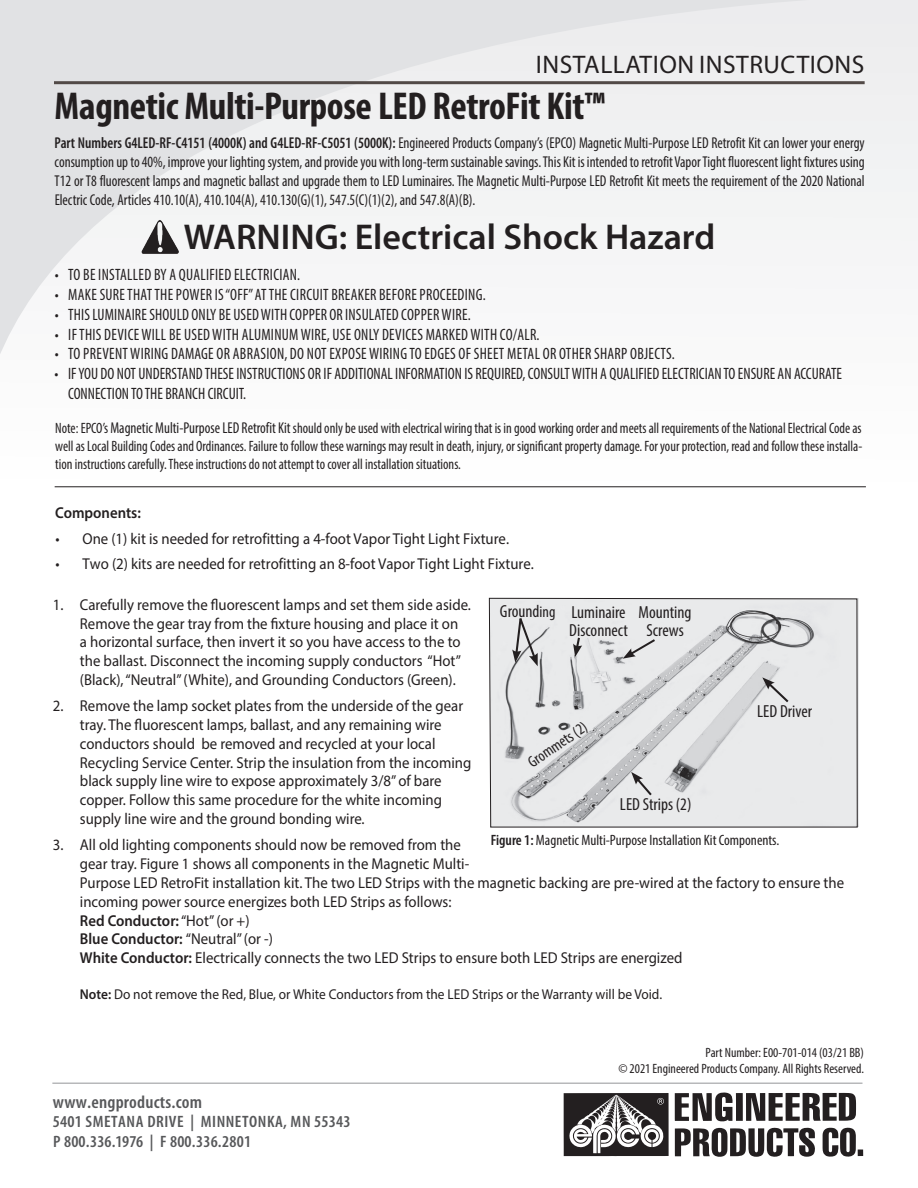
<style>
.page{position:relative;width:918px;height:1188px;background:#fff}
.page>*{position:absolute;margin:0;border:0;box-sizing:border-box;transform-origin:0 0}
._16_pt_subheads{font:700 condensed 39px "Myriad Pro";letter-spacing:-.01em;color:#231f20}
.t1{font:600 36px "Myriad Pro";color:#231f20}
.sidebar_subhead{font:25.5px "Myriad Pro";letter-spacing:.02em;color:#231f20}
.t2{font:600 condensed 18px "Myriad Pro";letter-spacing:.01em;color:#57585a;scale:1.05 1}
.t3{font:condensed 17.55px/18px "Myriad Pro";color:#231f20;text-align:center}
.t4{font:600 condensed 16.65px "Myriad Pro";letter-spacing:.01em;color:#57585a;scale:1.04 1}
.t5{font:condensed 16.5px/19.8px "Myriad Pro";letter-spacing:.015em;color:#231f20;scale:.94 1}
.t6{font:600 condensed 16.5px "Myriad Pro";letter-spacing:.03em;color:#57585a;scale:1.06 1}
.t7{font:condensed 16.05px "Myriad Pro";color:#231f20}
.t8{font:15.75px/18.9px "Myriad Pro";color:#231f20;scale:.94 1}
.body{font:condensed 15.75px/18.9px "Myriad Pro";color:#231f20;text-align:justify;scale:.94 1}
.t9{font:600 15.75px "Myriad Pro";color:#231f20;scale:.94 1}
.PRODUCT_NOTES{font:condensed 15px/18px "Myriad Pro";color:#231f20;text-align:justify;scale:.94 1}
.PRODUCT_NOTES-2{font:condensed 15px "Myriad Pro";color:#231f20}
.t10{font:14.25px "Myriad Pro";color:#231f20;scale:.94 1}
.t11{font:condensed 13.5px "Myriad Pro";color:#231f20}
.s1{font-weight:600}
.s2{font-size:15.75px}
.s3{font-size:16.05px}
.s4{font-size:16.65px}
.s5{font-size:16.5px}
</style>
<div class="page">
<svg style="left:0;top:0;width:918px;height:354px;fill:#f1f2f3"></svg>
<svg style="left:675px;top:1093px;width:188px;height:64px"></svg>
<svg style="left:564px;top:1093px;width:105px;height:63px"></svg>
<hr style="left:52px;top:1083px;width:810px;height:1px;background:#939598">
<hr style="left:54px;top:81px;width:811px;height:3px;background:#524a47">
<img style="left:141px;top:219px;width:38px;height:35px">
<svg style="left:488px;top:597px;width:370px;height:231px;background:#dcdddf"></svg>
<svg style="left:762px;top:677px;width:29px;height:27px"></svg>
<svg style="left:623px;top:637px;width:34px;height:22px"></svg>
<svg style="left:573px;top:635px;width:9px;height:22px"></svg>
<svg style="left:512px;top:616px;width:26px;height:50px"></svg>
<svg style="left:631px;top:772px;width:23px;height:26px"></svg>
<hr style="left:55px;top:486px;width:811px;height:1px;background:#231f20">
<p class="sidebar_subhead" style="left:536px;top:49px;width:330px">INSTALLATION INSTRUCTIONS</p>
<p class="_16_pt_subheads" style="left:55px;top:82px;width:552px">Magnetic Multi-Purpose LED RetroFit Kit™</p>
<p class="body" style="left:55px;top:133px;width:863px"><span class="s1">Part Numbers G4LED-RF-C4151 (4000K) and G4LED-RF-C5051 (5000K):</span> Engineered Products Company’s (EPCO) Magnetic Multi-Purpose LED Retrofit Kit can lower your energy consumption up to 40%, improve your lighting system, and provide you with long-term sustainable savings. This Kit is intended to retrofit Vapor Tight fluorescent light fixtures using T12 or T8 fluorescent lamps and magnetic ballast and upgrade them to LED Luminaires. The Magnetic Multi-Purpose LED Retrofit Kit meets the requirement of the 2020 National Electric Code, Articles 410.10(A), 410.104(A), 410.130(G)(1), 547.5(C)(1)(2), and 547.8(A)(B).</p>
<p class="t1" style="left:184px;top:214px;width:533px">WARNING: Electrical Shock Hazard</p>
<p class="t5" style="left:55px;top:265px;width:263px">• TO BE INSTALLED BY A QUALIFIED ELECTRICIAN.</p>
<p class="t5" style="left:55px;top:284px;width:460px">• MAKE SURE THAT THE POWER IS “OFF” AT THE CIRCUIT BREAKER BEFORE PROCEEDING.</p>
<p class="t5" style="left:55px;top:304px;width:444px">• THIS LUMINAIRE SHOULD ONLY BE USED WITH COPPER OR INSULATED COPPER WIRE.</p>
<p class="t5" style="left:55px;top:324px;width:517px">• IF THIS DEVICE WILL BE USED WITH ALUMINUM WIRE, USE ONLY DEVICES MARKED WITH CO/ALR.</p>
<p class="t5" style="left:55px;top:344px;width:661px">• TO PREVENT WIRING DAMAGE OR ABRASION, DO NOT EXPOSE WIRING TO EDGES OF SHEET METAL OR OTHER SHARP OBJECTS.</p>
<p class="t5" style="left:68px;top:364px;width:825px;text-indent:-13px">• IF YOU DO NOT UNDERSTAND THESE INSTRUCTIONS OR IF ADDITIONAL INFORMATION IS REQUIRED, CONSULT WITH A QUALIFIED ELECTRICIAN TO ENSURE AN ACCURATE<br>CONNECTION TO THE BRANCH CIRCUIT.</p>
<p class="PRODUCT_NOTES" style="left:55px;top:419px;width:860px">Note: EPCO’s <span class="s2">Magnetic Multi-Purpose LED Retrofit Kit</span> should only be used with electrical wiring that is in good working order and meets all requirements of the National Electrical Code as well as Local Building Codes and Ordinances. Failure to follow these warnings may result in death, injury, or significant property damage. For your protection, read and follow these installa&shy;tion instructions carefully. These instructions do not attempt to cover all installation situations.</p>
<p class="t9" style="left:55px;top:503px;width:93px">Components:</p>
<p class="t8" style="left:55px;top:529px;width:484px">• One (1) kit is needed for retrofitting a 4-foot Vapor Tight Light Fixture.</p>
<p class="t8" style="left:55px;top:554px;width:510px">• Two (2) kits are needed for retrofitting an 8-foot Vapor Tight Light Fixture.</p>
<p class="t8" style="left:80px;top:595px;width:418px;text-indent:-27px">1. Carefully remove the fluorescent lamps and set them side aside.<br>Remove the gear tray from the fixture housing and place it on<br>a horizontal surface, then invert it so you have access to the to the ballast. Disconnect the incoming supply conductors “Hot” (Black), “Neutral” (White), and Grounding Conductors (Green).</p>
<p class="t8" style="left:80px;top:696px;width:418px;text-indent:-27px">2. Remove the lamp socket plates from the underside of the gear tray. The fluorescent lamps, ballast, and any remaining wire conductors should be removed and recycled at your local Recycling Service Center. Strip the insulation from the incoming black supply line wire to expose approximately 3/8” of bare copper. Follow this same procedure for the white incoming supply line wire and the ground bonding wire.</p>
<p class="t8" style="left:80px;top:835px;width:814px;text-indent:-27px">3. All old lighting components should now be removed from the<br>gear tray. Figure 1 shows all components in the Magnetic Multi-<br>Purpose LED RetroFit installation kit. The two LED Strips with the magnetic backing are pre-wired at the factory to ensure the incoming power source energizes both LED Strips as follows:<br><span class="s1">Red Conductor:</span> “Hot” (or +)<br><span class="s1">Blue Conductor:</span> “Neutral” (or -)<br><span class="s1">White Conductor:</span> Electrically connects the two LED Strips to ensure both LED Strips are energized</p>
<p class="t10" style="left:80px;top:986px;width:621px"><span class="s1">Note:</span> Do not remove the Red, Blue, or White Conductors from the LED Strips or the Warranty will be Void.</p>
<p class="t3" style="left:500px;top:602px;width:57px">Ground<span class="s3">ing</span></p>
<p class="t3" style="left:569px;top:603px;width:60px;text-align:left">Luminaire<br>Disconnect</p>
<p class="t3" style="left:639px;top:603px;width:55px">Mounting<br>Screws</p>
<p class="t3" style="left:757px;top:701px;width:56px">LED Driver</p>
<p class="t7" style="left:524px;top:755px;width:70px;rotate:-34deg">Grommets (2)</p>
<p class="t3" style="left:620px;top:795px;width:73px">LED Strips (2)</p>
<p class="PRODUCT_NOTES-2" style="left:491px;top:831px;width:290px"><span class="s1">Figure 1:</span> Magnetic Multi-Purpose Installation Kit Components.</p>
<p class="t2" style="left:53px;top:1091px;width:144px">www.engproducts.com</p>
<p class="t6" style="left:53px;top:1112px;width:282px"><span class="s4">5401</span> SMETANA DRIVE | MINNETONKA, MN <span class="s4">55343</span></p>
<p class="t4" style="left:53px;top:1131px;width:192px"><span class="s5">P</span> 800.336.1976 <span class="s5">| F</span> 800.336.2801</p>
<p class="t11" style="left:706px;top:1045px;width:160px">Part Number: E00-701-014 (03/21 BB)</p>
<p class="t11" style="left:618px;top:1061px;width:247px">© 2021 Engineered Products Company. All Rights Reserved.</p>
</div>
